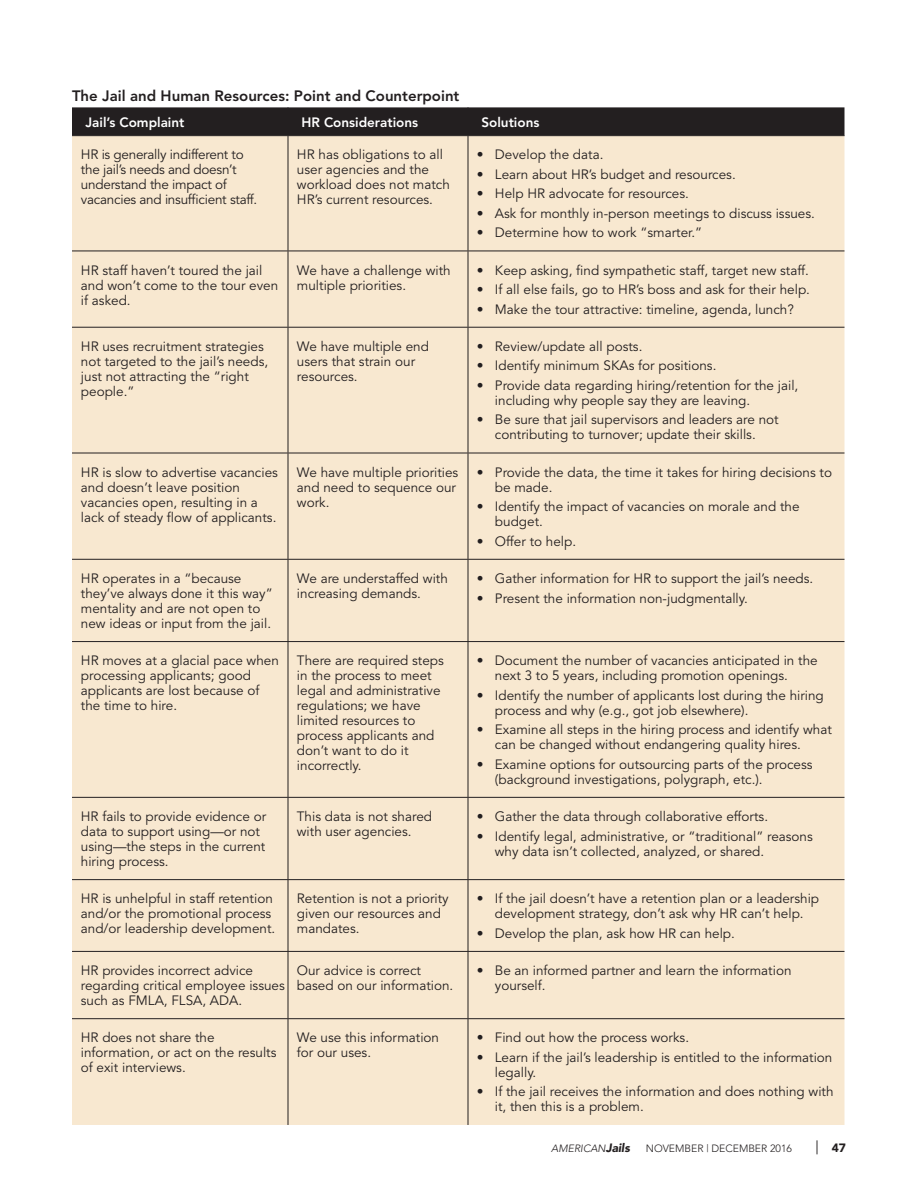
<style>
.page{position:relative;width:918px;height:1188px;background:#fff}
.page>*{position:absolute;margin:0;border:0;box-sizing:border-box;transform-origin:0 0}
.t1{font:800 15px "Avenir";color:#231f20}
.t2{font:13.5px/15px "Avenir";color:#231f20}
.t3{font:13.5px/15px "Avenir";letter-spacing:-.02em;color:#231f20}
.t4{font:800 13.5px "Avenir";color:#fff}
.t5{font:900 12px "Avenir";color:#231f20}
.t6{font:300 10.5px "Avenir";color:#231f20}
.t7{font:italic 300 10.5px "Avenir";color:#231f20}
.s1{font-weight:900;font-size:12px}
.s2{font-weight:300;font-size:18px}
</style>
<div class="page">
<div style="left:72px;top:136px;width:772px;height:989px;background:#f8e8d0"></div>
<div style="left:72px;top:107px;width:772px;height:28px;background:#231f20"></div>
<hr style="left:72px;top:135px;width:216px;height:1px;background:#231f20">
<hr style="left:288px;top:135px;width:180px;height:1px;background:#231f20">
<hr style="left:288px;top:136px;width:1px;height:115px;background:#231f20">
<hr style="left:468px;top:135px;width:376px;height:1px;background:#231f20">
<hr style="left:468px;top:136px;width:1px;height:115px;background:#231f20">
<hr style="left:72px;top:251px;width:216px;height:1px;background:#231f20">
<hr style="left:288px;top:251px;width:180px;height:1px;background:#231f20">
<hr style="left:288px;top:251px;width:1px;height:76px;background:#231f20">
<hr style="left:468px;top:251px;width:376px;height:1px;background:#231f20">
<hr style="left:468px;top:251px;width:1px;height:76px;background:#231f20">
<hr style="left:72px;top:327px;width:216px;height:1px;background:#231f20">
<hr style="left:288px;top:327px;width:180px;height:1px;background:#231f20">
<hr style="left:288px;top:328px;width:1px;height:125px;background:#231f20">
<hr style="left:468px;top:327px;width:376px;height:1px;background:#231f20">
<hr style="left:468px;top:328px;width:1px;height:125px;background:#231f20">
<hr style="left:72px;top:453px;width:216px;height:1px;background:#231f20">
<hr style="left:288px;top:453px;width:180px;height:1px;background:#231f20">
<hr style="left:288px;top:453px;width:1px;height:106px;background:#231f20">
<hr style="left:468px;top:453px;width:376px;height:1px;background:#231f20">
<hr style="left:468px;top:453px;width:1px;height:106px;background:#231f20">
<hr style="left:72px;top:559px;width:216px;height:1px;background:#231f20">
<hr style="left:288px;top:559px;width:180px;height:1px;background:#231f20">
<hr style="left:288px;top:560px;width:1px;height:81px;background:#231f20">
<hr style="left:468px;top:559px;width:376px;height:1px;background:#231f20">
<hr style="left:468px;top:560px;width:1px;height:81px;background:#231f20">
<hr style="left:72px;top:641px;width:216px;height:1px;background:#231f20">
<hr style="left:288px;top:641px;width:180px;height:1px;background:#231f20">
<hr style="left:288px;top:642px;width:1px;height:155px;background:#231f20">
<hr style="left:468px;top:641px;width:376px;height:1px;background:#231f20">
<hr style="left:468px;top:642px;width:1px;height:155px;background:#231f20">
<hr style="left:72px;top:797px;width:216px;height:1px;background:#231f20">
<hr style="left:288px;top:797px;width:180px;height:1px;background:#231f20">
<hr style="left:288px;top:798px;width:1px;height:81px;background:#231f20">
<hr style="left:468px;top:797px;width:376px;height:1px;background:#231f20">
<hr style="left:468px;top:798px;width:1px;height:81px;background:#231f20">
<hr style="left:72px;top:879px;width:216px;height:1px;background:#231f20">
<hr style="left:288px;top:879px;width:180px;height:1px;background:#231f20">
<hr style="left:288px;top:880px;width:1px;height:71px;background:#231f20">
<hr style="left:468px;top:879px;width:376px;height:1px;background:#231f20">
<hr style="left:468px;top:880px;width:1px;height:71px;background:#231f20">
<hr style="left:72px;top:951px;width:216px;height:1px;background:#231f20">
<hr style="left:288px;top:951px;width:180px;height:1px;background:#231f20">
<hr style="left:288px;top:952px;width:1px;height:66px;background:#231f20">
<hr style="left:468px;top:951px;width:376px;height:1px;background:#231f20">
<hr style="left:468px;top:952px;width:1px;height:66px;background:#231f20">
<hr style="left:72px;top:1018px;width:216px;height:1px;background:#231f20">
<hr style="left:288px;top:1018px;width:180px;height:1px;background:#231f20">
<hr style="left:288px;top:1019px;width:1px;height:106px;background:#231f20">
<hr style="left:468px;top:1018px;width:376px;height:1px;background:#231f20">
<hr style="left:468px;top:1019px;width:1px;height:106px;background:#231f20">
<p class="t1" style="left:72px;top:87px;width:389px">The Jail and Human Resources: Point and Counterpoint</p>
<p class="t4" style="left:86px;top:114px;width:101px">Jail’s Complaint</p>
<p class="t4" style="left:302px;top:114px;width:118px">HR Considerations</p>
<p class="t4" style="left:481px;top:114px;width:59px">Solutions</p>
<p class="t3" style="left:81px;top:148px;width:178px">HR is generally indifferent to the jail’s needs and doesn’t understand the impact of vacancies and insufficient staff.</p>
<p class="t2" style="left:297px;top:148px;width:155px">HR has obligations to all user agencies and the workload does not match<br>HR’s current resources.</p>
<p class="t2" style="left:477px;top:148px;width:128px">• Develop the data.</p>
<p class="t2" style="left:477px;top:167px;width:260px">• Learn about HR’s budget and resources.</p>
<p class="t2" style="left:477px;top:187px;width:214px">• Help HR advocate for resources.</p>
<p class="t2" style="left:477px;top:206px;width:339px">• Ask for monthly in-person meetings to discuss issues.</p>
<p class="t2" style="left:477px;top:226px;width:227px">• Determine how to work “smarter.”</p>
<p class="t2" style="left:81px;top:263px;width:199px">HR staff haven’t toured the jail and won’t come to the tour even if asked.</p>
<p class="t2" style="left:297px;top:263px;width:155px">We have a challenge with multiple priorities.</p>
<p class="t2" style="left:477px;top:263px;width:333px">• Keep asking, find sympathetic staff, target new staff.</p>
<p class="t2" style="left:477px;top:282px;width:335px">• If all else fails, go to HR’s boss and ask for their help.</p>
<p class="t2" style="left:477px;top:302px;width:318px">• Make the tour attractive: timeline, agenda, lunch?</p>
<p class="t2" style="left:81px;top:339px;width:189px">HR uses recruitment strategies not targeted to the jail’s needs, just not attracting the “right people.”</p>
<p class="t2" style="left:297px;top:339px;width:134px">We have multiple end users that strain our resources.</p>
<p class="t2" style="left:477px;top:339px;width:167px">• Review/update all posts.</p>
<p class="t2" style="left:477px;top:359px;width:241px">• Identify minimum SKAs for positions.</p>
<p class="t2" style="left:495px;top:378px;width:305px;text-indent:-18px">• Provide data regarding hiring/retention for the jail, including why people say they are leaving.</p>
<p class="t2" style="left:477px;top:413px;width:303px;text-align:center">• Be sure that jail supervisors and leaders are not contributing to turnover; update their skills.</p>
<p class="t2" style="left:81px;top:465px;width:199px">HR is slow to advertise vacancies and doesn’t leave position vacancies open, resulting in a lack of steady flow of applicants.</p>
<p class="t2" style="left:297px;top:465px;width:163px">We have multiple priorities and need to sequence our work.</p>
<p class="t2" style="left:495px;top:465px;width:339px;text-indent:-18px">• Provide the data, the time it takes for hiring decisions to be made.</p>
<p class="t2" style="left:495px;top:499px;width:306px;text-indent:-18px">• Identify the impact of vacancies on morale and the budget.</p>
<p class="t2" style="left:477px;top:534px;width:101px">• Offer to help.</p>
<p class="t2" style="left:81px;top:571px;width:193px">HR operates in a “because they’ve always done it this way” mentality and are not open to new ideas or input from the jail.</p>
<p class="t2" style="left:297px;top:571px;width:152px">We are understaffed with increasing demands.</p>
<p class="t2" style="left:477px;top:571px;width:338px">• Gather information for HR to support the jail’s needs.</p>
<p class="t2" style="left:477px;top:591px;width:272px">• Present the information non-judgmentally.</p>
<p class="t2" style="left:81px;top:654px;width:199px">HR moves at a glacial pace when processing applicants; good applicants are lost because of the time to hire.</p>
<p class="t2" style="left:297px;top:654px;width:148px">There are required steps in the process to meet legal and administrative regulations; we have limited resources to process applicants and don’t want to do it incorrectly.</p>
<p class="t2" style="left:495px;top:654px;width:324px;text-indent:-18px">• Document the number of vacancies anticipated in the next 3 to 5 years, including promotion openings.</p>
<p class="t2" style="left:495px;top:688px;width:330px;text-indent:-18px">• Identify the number of applicants lost during the hiring process and why (e.g., got job elsewhere).</p>
<p class="t2" style="left:495px;top:722px;width:338px;text-indent:-18px">• Examine all steps in the hiring process and identify what can be changed without endangering quality hires.</p>
<p class="t2" style="left:495px;top:757px;width:319px;text-indent:-18px">• Examine options for outsourcing parts of the process (background investigations, polygraph, etc.).</p>
<p class="t2" style="left:81px;top:809px;width:187px">HR fails to provide evidence or data to support using—or not using—the steps in the current hiring process.</p>
<p class="t2" style="left:297px;top:809px;width:137px">This data is not shared with user agencies.</p>
<p class="t2" style="left:477px;top:809px;width:293px">• Gather the data through collaborative efforts.</p>
<p class="t2" style="left:495px;top:829px;width:319px;text-indent:-18px">• Identify legal, administrative, or “traditional” reasons why data isn’t collected, analyzed, or shared.</p>
<p class="t2" style="left:81px;top:892px;width:196px">HR is unhelpful in staff retention and/or the promotional process and/or leadership development.</p>
<p class="t2" style="left:297px;top:892px;width:153px">Retention is not a priority given our resources and mandates.</p>
<p class="t2" style="left:477px;top:892px;width:344px;text-align:center">• If the jail doesn’t have a retention plan or a leadership development strategy, don’t ask why HR can’t help.</p>
<p class="t2" style="left:477px;top:926px;width:260px">• Develop the plan, ask how HR can help.</p>
<p class="t2" style="left:81px;top:963px;width:205px">HR provides incorrect advice regarding critical employee issues such as FMLA, FLSA, ADA.</p>
<p class="t2" style="left:297px;top:963px;width:158px">Our advice is correct based on our information.</p>
<p class="t2" style="left:495px;top:963px;width:298px;text-indent:-18px">• Be an informed partner and learn the information yourself.</p>
<p class="t2" style="left:81px;top:1031px;width:197px">HR does not share the information, or act on the results of exit interviews.</p>
<p class="t2" style="left:297px;top:1031px;width:144px">We use this information for our uses.</p>
<p class="t2" style="left:477px;top:1031px;width:214px">• Find out how the process works.</p>
<p class="t2" style="left:495px;top:1050px;width:339px;text-indent:-18px">• Learn if the jail’s leadership is entitled to the information legally.</p>
<p class="t2" style="left:495px;top:1085px;width:340px;text-indent:-18px">• If the jail receives the information and does nothing with it, then this is a problem.</p>
<p class="t7" style="left:551px;top:1142px;width:80px">AMERICAN<span class="s1">Jails</span></p>
<p class="t6" style="left:646px;top:1142px;width:148px">NOVEMBER | DECEMBER 2016</p>
<p class="t5" style="left:815px;top:1141px;width:32px"><span class="s2">|</span> 47</p>
</div>
